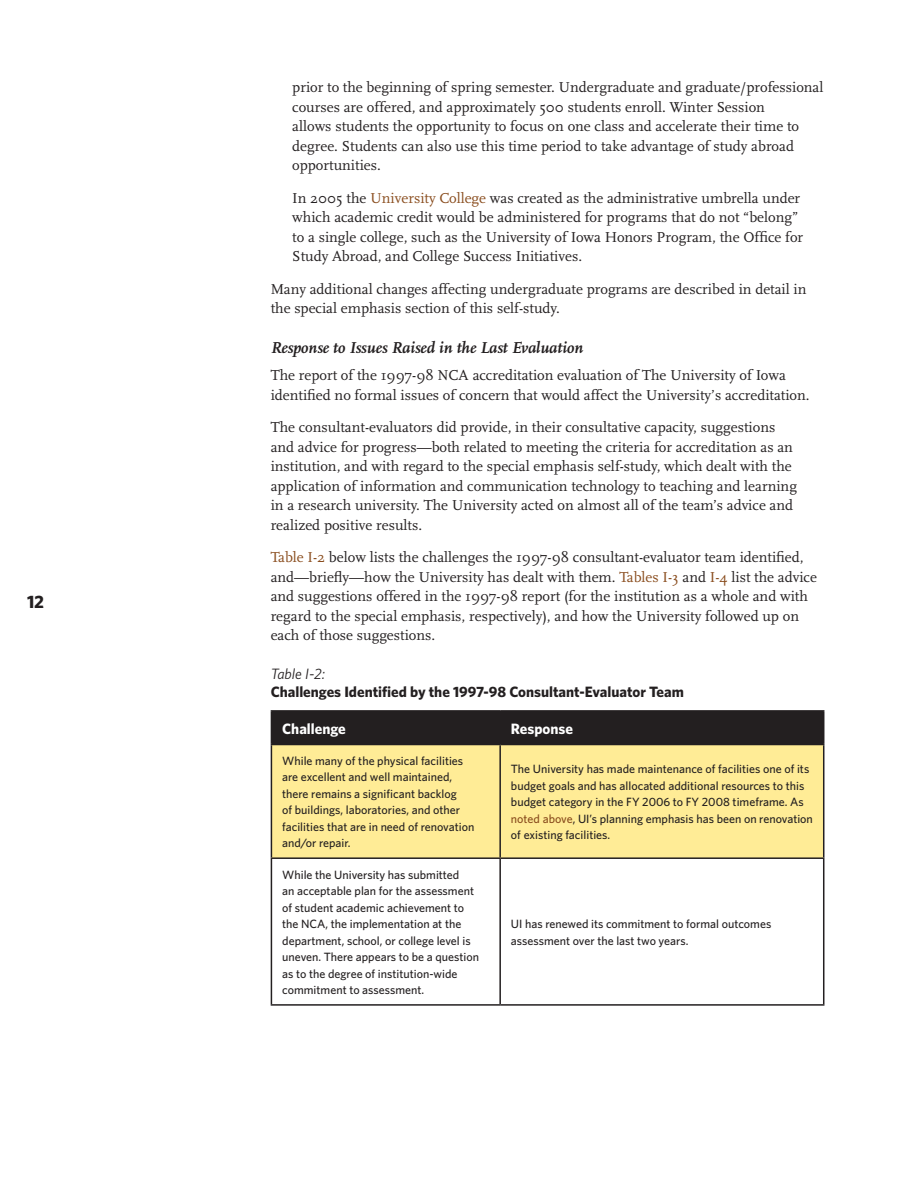
<style>
.page{position:relative;width:918px;height:1188px;background:#fff}
.page>*{position:absolute;margin:0;border:0;box-sizing:border-box;transform-origin:0 0}
.t1{font:700 18px "Whitney";color:#231f20}
.sub-subhead_a{font:italic 700 16.5px "Scala";color:#231f20}
.main_text{font:15px/19.5px "Scala";color:#231f20}
.bullet_points{font:15px/19.5px "Scala";color:#231f20}
.Table_title{font:700 15px/18px "Whitney";color:#231f20}
.table_text{font:700 15px "Whitney";color:#fff}
.table_text-2{font:500 12px/16.5px "Whitney";color:#231f20}
.s1{color:#894c1d}
.s2{font-weight:400;font-style:italic}
</style>
<div class="page">
<div style="left:272px;top:712px;width:551px;height:32px;background:#231f20"></div>
<div style="left:272px;top:745px;width:551px;height:112px;background:#ffec96"></div>
<hr style="left:271px;top:710px;width:229px;height:2px;background:#231f20">
<hr style="left:271px;top:712px;width:1px;height:32px;background:#231f20">
<hr style="left:500px;top:710px;width:324px;height:2px;background:#231f20">
<hr style="left:499px;top:712px;width:2px;height:32px;background:#231f20">
<hr style="left:823px;top:712px;width:1px;height:32px;background:#231f20">
<hr style="left:271px;top:744px;width:229px;height:1px;background:#231f20">
<hr style="left:271px;top:745px;width:1px;height:112px;background:#231f20">
<hr style="left:500px;top:744px;width:324px;height:1px;background:#231f20">
<hr style="left:499px;top:745px;width:2px;height:112px;background:#231f20">
<hr style="left:823px;top:745px;width:1px;height:112px;background:#231f20">
<hr style="left:271px;top:857px;width:229px;height:2px;background:#231f20">
<hr style="left:271px;top:859px;width:1px;height:145px;background:#231f20">
<hr style="left:500px;top:857px;width:324px;height:2px;background:#231f20">
<hr style="left:499px;top:859px;width:2px;height:145px;background:#231f20">
<hr style="left:823px;top:859px;width:1px;height:145px;background:#231f20">
<hr style="left:271px;top:1004px;width:229px;height:2px;background:#231f20">
<hr style="left:500px;top:1004px;width:324px;height:2px;background:#231f20">
<p class="t1" style="left:27px;top:591px;width:19px">12</p>
<p class="bullet_points" style="left:292px;top:78px;width:533px">prior to the beginning of spring semester. Undergraduate and graduate/professional courses are offered, and approximately 500 students enroll. Winter Session<br>allows students the opportunity to focus on one class and accelerate their time to degree. Students can also use this time period to take advantage of study abroad opportunities.</p>
<p class="bullet_points" style="left:292px;top:188px;width:513px">In 2005 the <span class="s1">University College</span> was created as the administrative umbrella under which academic credit would be administered for programs that do not “belong” to a single college, such as the University of Iowa Honors Program, the Office for Study Abroad, and College Success Initiatives.</p>
<p class="main_text" style="left:271px;top:279px;width:537px">Many additional changes affecting undergraduate programs are described in detail in the special emphasis section of this self-study.</p>
<p class="sub-subhead_a" style="left:271px;top:338px;width:314px">Response to Issues Raised in the Last Evaluation</p>
<p class="main_text" style="left:271px;top:366px;width:541px">The report of the 1997-98 NCA accreditation evaluation of The University of Iowa identified no formal issues of concern that would affect the University’s accreditation.</p>
<p class="main_text" style="left:271px;top:418px;width:528px">The consultant-evaluators did provide, in their consultative capacity, suggestions and advice for progress—both related to meeting the criteria for accreditation as an institution, and with regard to the special emphasis self-study, which dealt with the application of information and communication technology to teaching and learning in a research university. The University acted on almost all of the team’s advice and realized positive results.</p>
<p class="main_text" style="left:271px;top:548px;width:548px"><span class="s1">Table I-2</span> below lists the challenges the 1997-98 consultant-evaluator team identified, and—briefly—how the University has dealt with them. <span class="s1">Tables I-3</span> and <span class="s1">I-4</span> list the advice and suggestions offered in the 1997-98 report (for the institution as a whole and with regard to the special emphasis, respectively), and how the University followed up on each of those suggestions.</p>
<p class="Table_title" style="left:271px;top:664px;width:415px"><span class="s2">Table I-2:<br></span>Challenges Identified by the 1997-98 Consultant-Evaluator Team</p>
<p class="table_text" style="left:282px;top:719px;width:65px">Challenge</p>
<p class="table_text" style="left:511px;top:719px;width:64px">Response</p>
<p class="table_text-2" style="left:282px;top:752px;width:194px">While many of the physical facilities are excellent and well maintained, there remains a significant backlog<br>of buildings, laboratories, and other facilities that are in need of renovation and/or repair.</p>
<p class="table_text-2" style="left:511px;top:760px;width:303px">The University has made maintenance of facilities one of its budget goals and has allocated additional resources to this budget category in the FY 2006 to FY 2008 timeframe. As <span class="s1">noted above</span>, UI’s planning emphasis has been on renovation of existing facilities.</p>
<p class="table_text-2" style="left:282px;top:866px;width:198px">While the University has submitted<br>an acceptable plan for the assessment of student academic achievement to the NCA, the implementation at the department, school, or college level is uneven. There appears to be a question as to the degree of institution-wide commitment to assessment.</p>
<p class="table_text-2" style="left:511px;top:915px;width:262px">UI has renewed its commitment to formal outcomes assessment over the last two years.</p>
</div>
